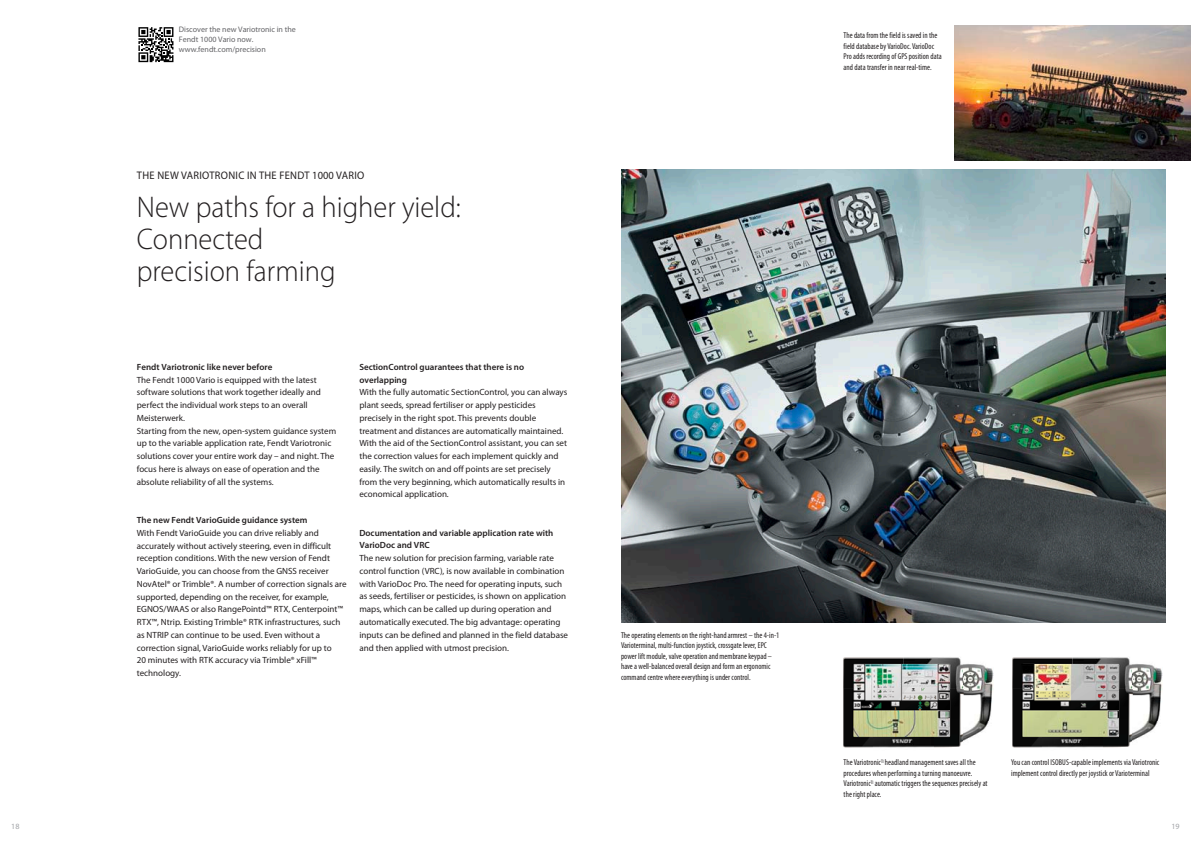
<style>
.page{position:relative;width:1191px;height:842px;background:#fff}
.page>*{position:absolute;margin:0;border:0;box-sizing:border-box;transform-origin:0 0}
.t1{font:300 30px/32px "Myriad Pro";color:#231f20;scale:.95 1}
.t2{font:11px "Myriad Pro";letter-spacing:.03em;color:#231f20;scale:.95 1}
.t3{font:9px/12.8px "Myriad Pro";color:#231f20}
.t4{font:600 9px/12.8px "Myriad Pro";color:#231f20}
.t5{font:condensed 8.5px/10.5px "Myriad Pro";letter-spacing:.005em;color:#231f20;scale:.95 1}
.t6{font:8px/9.8px "Myriad Pro";color:#636366}
.t7{font:8px "Myriad Pro";color:#a2a4a8}
</style>
<div class="page">
<img style="left:621px;top:169px;width:544px;height:453px">
<img style="left:955px;top:26px;width:236px;height:135px">
<img style="left:843px;top:657px;width:120px;height:32px">
<img style="left:963px;top:664px;width:30px;height:77px">
<img style="left:843px;top:689px;width:30px;height:59px">
<img style="left:933px;top:689px;width:30px;height:59px">
<img style="left:873px;top:736px;width:60px;height:12px">
<img style="left:853px;top:664px;width:96px;height:72px">
<img style="left:1012px;top:657px;width:120px;height:32px">
<img style="left:1132px;top:664px;width:30px;height:77px">
<img style="left:1012px;top:689px;width:30px;height:59px">
<img style="left:1102px;top:689px;width:30px;height:59px">
<img style="left:1042px;top:736px;width:60px;height:12px">
<img style="left:1022px;top:664px;width:96px;height:72px">
<svg style="left:138px;top:27px;width:36px;height:36px"></svg>
<svg style="left:138px;top:27px;width:35px;height:35px"></svg>
<p class="t6" style="left:179px;top:25px;width:118px">Discover the new Variotronic in the<br>Fendt 1000 Vario now. www.fendt.com/precision</p>
<p class="t2" style="left:137px;top:169px;width:241px">THE NEW VARIOTRONIC IN THE FENDT 1000 VARIO</p>
<h1 class="t1" style="left:137px;top:191px;width:342px">New paths for a higher yield:<br>Connected<br>precision farming</h1>
<p class="t4" style="left:137px;top:361px;width:137px">Fendt Variotronic like never before</p>
<p class="t3" style="left:137px;top:373px;width:201px">The Fendt 1000 Vario is equipped with the latest software solutions that work together ideally and perfect the individual work steps to an overall Meisterwerk.<br>Starting from the new, open-system guidance system up to the variable application rate, Fendt Variotronic solutions cover your entire work day – and night. The focus here is always on ease of operation and the absolute reliability of all the systems.</p>
<p class="t4" style="left:137px;top:514px;width:172px">The new Fendt VarioGuide guidance system</p>
<p class="t3" style="left:137px;top:526px;width:211px">With Fendt VarioGuide you can drive reliably and accurately without actively steering, even in difficult reception conditions. With the new version of Fendt VarioGuide, you can choose from the GNSS receiver NovAtel® or Trimble®. A number of correction signals are supported, depending on the receiver, for example, EGNOS/WAAS or also RangePointd™ RTX, Centerpoint™ RTX™, Ntrip. Existing Trimble® RTK infrastructures, such as NTRIP can continue to be used. Even without a correction signal, VarioGuide works reliably for up to<br>20 minutes with RTK accuracy via Trimble® xFill™ technology.</p>
<p class="t4" style="left:359px;top:361px;width:166px">SectionControl guarantees that there is no overlapping</p>
<p class="t3" style="left:359px;top:386px;width:209px">With the fully automatic SectionControl, you can always plant seeds, spread fertiliser or apply pesticides precisely in the right spot. This prevents double treatment and distances are automatically maintained.<br>With the aid of the SectionControl assistant, you can set the correction values for each implement quickly and easily. The switch on and off points are set precisely from the very beginning, which automatically results in economical application.</p>
<p class="t4" style="left:359px;top:526px;width:195px">Documentation and variable application rate with<br>VarioDoc and VRC</p>
<p class="t3" style="left:359px;top:552px;width:210px">The new solution for precision farming, variable rate control function (VRC), is now available in combination with VarioDoc Pro. The need for operating inputs, such as seeds, fertiliser or pesticides, is shown on application maps, which can be called up during operation and automatically executed. The big advantage: operating inputs can be defined and planned in the field database and then applied with utmost precision.</p>
<p class="t5" style="left:621px;top:630px;width:168px">The operating elements on the right-hand armrest – the 4-in-1<br>Varioterminal, multi-function joystick, crossgate lever, EPC power lift module, valve operation and membrane keypad – have a well-balanced overall design and form an ergonomic command centre where everything is under control.</p>
<p class="t5" style="left:843px;top:30px;width:105px">The data from the field is saved in the field database by VarioDoc. VarioDoc Pro adds recording of GPS position data and data transfer in near real-time.</p>
<p class="t5" style="left:843px;top:757px;width:153px">The Variotronic<sup>TI</sup> headland management saves all the procedures when performing a turning manoeuvre.<br>Variotronic<sup>TI</sup> automatic triggers the sequences precisely at the right place.</p>
<p class="t5" style="left:1011px;top:757px;width:157px">You can control ISOBUS-capable implements via Variotronic implement control directly per joystick or Varioterminal</p>
<p class="t7" style="left:11px;top:822px;width:10px">18</p>
<p class="t7" style="left:1171px;top:822px;width:10px">19</p>
</div>
